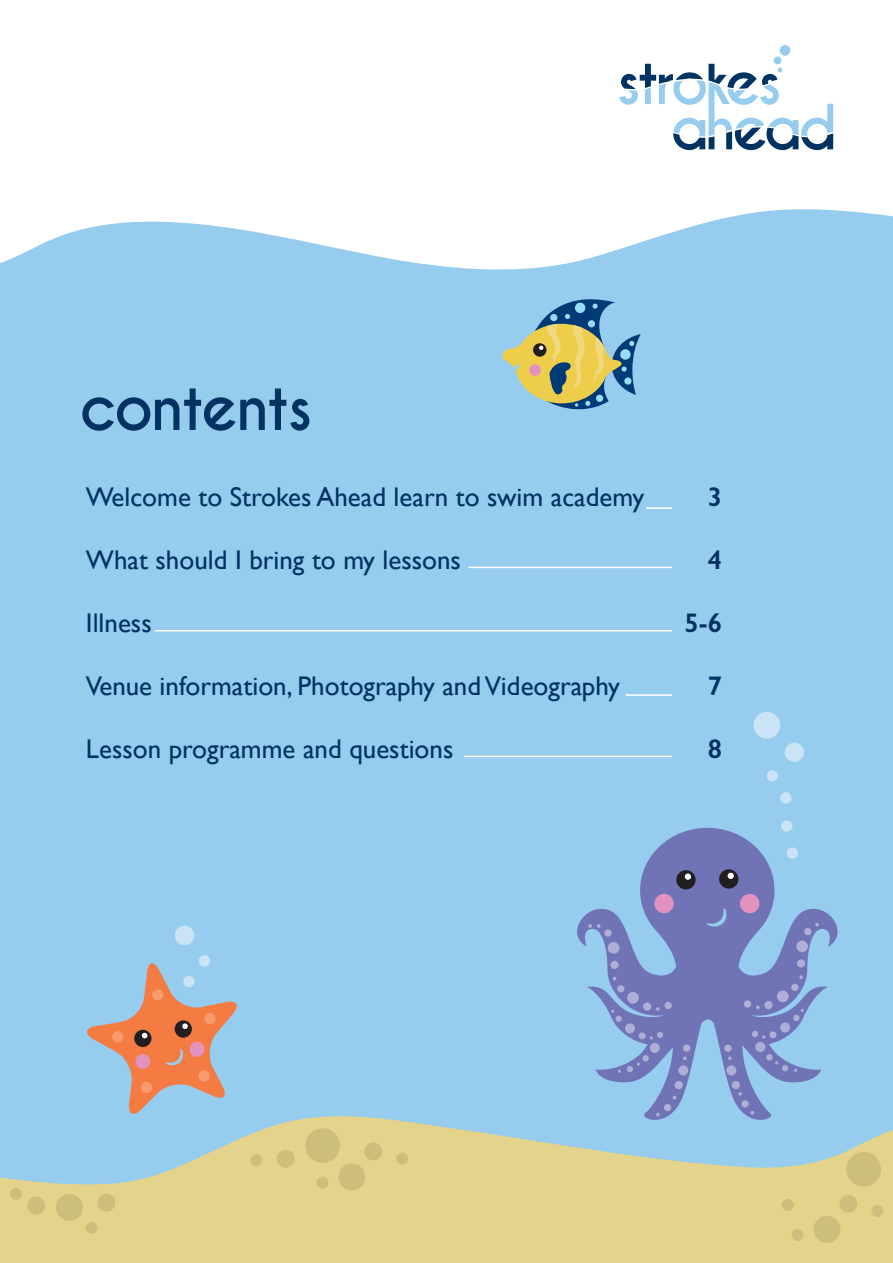
<style>
.page{position:relative;width:893px;height:1263px;background:#fff}
.page>*{position:absolute;margin:0;border:0;box-sizing:border-box;transform-origin:0 0}
.t1{font:700 60px "Caviar Dreams";letter-spacing:-.04em;color:#003361}
.t2{font:27px "Gill Sans";color:#003361}
.t3{font:600 27px "Gill Sans";color:#003361}
</style>
<div class="page">
<div style="left:0;top:137px;width:893px;height:1066px;background:#96ccee"></div>
<svg style="left:0;top:1116px;width:893px;height:147px;fill:#e4d38a"></svg>
<svg style="left:0;top:116px;width:893px;height:154px;fill:#fff"></svg>
<div style="left:305px;top:1128px;width:35px;height:35px;background:#cebe7c;border-radius:50%"></div>
<div style="left:364px;top:1142px;width:18px;height:18px;background:#cebe7c;border-radius:50%"></div>
<div style="left:277px;top:1150px;width:18px;height:18px;background:#cebe7c;border-radius:50%"></div>
<div style="left:250px;top:1154px;width:12px;height:12px;background:#cebe7c;border-radius:50%"></div>
<div style="left:396px;top:1152px;width:12px;height:12px;background:#cebe7c;border-radius:50%"></div>
<div style="left:316px;top:1177px;width:12px;height:11px;background:#cebe7c;border-radius:50%"></div>
<div style="left:338px;top:1163px;width:27px;height:27px;background:#cebe7c;border-radius:50%"></div>
<div style="left:846px;top:1152px;width:35px;height:35px;background:#cebe7c;border-radius:50%"></div>
<div style="left:839px;top:1195px;width:18px;height:18px;background:#cebe7c;border-radius:50%"></div>
<div style="left:782px;top:1199px;width:12px;height:12px;background:#cebe7c;border-radius:50%"></div>
<div style="left:871px;top:1205px;width:12px;height:12px;background:#cebe7c;border-radius:50%"></div>
<div style="left:791px;top:1229px;width:12px;height:12px;background:#cebe7c;border-radius:50%"></div>
<div style="left:814px;top:1216px;width:26px;height:27px;background:#cebe7c;border-radius:50%"></div>
<svg style="left:9px;top:1187px;width:37px;height:29px"></svg>
<svg style="left:54px;top:1192px;width:63px;height:42px;background:#dccb85"></svg>
<div style="left:774px;top:57px;width:7px;height:7px;background:#96ccee;border-radius:50%"></div>
<div style="left:780px;top:45px;width:10px;height:11px;background:#96ccee;border-radius:50%"></div>
<svg style="left:619px;top:64px;width:214px;height:86px"></svg>
<svg style="left:565px;top:828px;width:285px;height:302px"></svg>
<div style="left:719px;top:869px;width:19px;height:20px;background:#231f20;border-radius:50%"></div>
<svg style="left:728px;top:873px;width:6px;height:6px"></svg>
<div style="left:676px;top:870px;width:20px;height:19px;background:#231f20;border-radius:50%"></div>
<div style="left:685px;top:873px;width:6px;height:7px;background:#fff;border-radius:50%"></div>
<div style="left:654px;top:894px;width:20px;height:19px;background:#e391be;border-radius:50%"></div>
<div style="left:740px;top:894px;width:19px;height:19px;background:#e391be;border-radius:50%"></div>
<div style="left:604px;top:929px;width:8px;height:8px;background:#aeaed6;border-radius:50%"></div>
<div style="left:617px;top:985px;width:7px;height:7px;background:#aeaed6;border-radius:50%"></div>
<div style="left:664px;top:1002px;width:8px;height:7px;background:#aeaed6;border-radius:50%"></div>
<div style="left:664px;top:1104px;width:7px;height:7px;background:#aeaed6;border-radius:50%"></div>
<div style="left:683px;top:1044px;width:7px;height:8px;background:#aeaed6;border-radius:50%"></div>
<div style="left:608px;top:942px;width:11px;height:12px;background:#aeaed6;border-radius:50%"></div>
<div style="left:627px;top:992px;width:12px;height:12px;background:#aeaed6;border-radius:50%"></div>
<div style="left:610px;top:961px;width:9px;height:8px;background:#aeaed6;border-radius:50%"></div>
<div style="left:643px;top:1002px;width:8px;height:8px;background:#aeaed6;border-radius:50%"></div>
<div style="left:675px;top:1081px;width:8px;height:8px;background:#aeaed6;border-radius:50%"></div>
<svg style="left:656px;top:1113px;width:4px;height:3px"></svg>
<svg style="left:656px;top:1007px;width:4px;height:4px"></svg>
<svg style="left:683px;top:1056px;width:4px;height:4px"></svg>
<svg style="left:588px;top:924px;width:13px;height:4px"></svg>
<div style="left:804px;top:928px;width:7px;height:7px;background:#aeaed6;border-radius:50%"></div>
<div style="left:791px;top:984px;width:7px;height:7px;background:#aeaed6;border-radius:50%"></div>
<div style="left:744px;top:1000px;width:7px;height:8px;background:#aeaed6;border-radius:50%"></div>
<div style="left:796px;top:940px;width:12px;height:12px;background:#aeaed6;border-radius:50%"></div>
<div style="left:777px;top:990px;width:12px;height:12px;background:#aeaed6;border-radius:50%"></div>
<div style="left:797px;top:959px;width:8px;height:8px;background:#aeaed6;border-radius:50%"></div>
<div style="left:764px;top:1001px;width:9px;height:8px;background:#aeaed6;border-radius:50%"></div>
<svg style="left:799px;top:975px;width:4px;height:4px"></svg>
<svg style="left:756px;top:1005px;width:4px;height:4px"></svg>
<svg style="left:815px;top:923px;width:4px;height:3px"></svg>
<div style="left:642px;top:1055px;width:7px;height:6px;background:#aeaed6;border-radius:50%"></div>
<div style="left:615px;top:1016px;width:7px;height:6px;background:#aeaed6;border-radius:50%"></div>
<div style="left:625px;top:1023px;width:10px;height:10px;background:#aeaed6;border-radius:50%"></div>
<div style="left:650px;top:1043px;width:10px;height:10px;background:#aeaed6;border-radius:50%"></div>
<div style="left:678px;top:1065px;width:10px;height:10px;background:#aeaed6;border-radius:50%"></div>
<div style="left:741px;top:1100px;width:8px;height:7px;background:#aeaed6;border-radius:50%"></div>
<div style="left:724px;top:1044px;width:8px;height:8px;background:#aeaed6;border-radius:50%"></div>
<div style="left:732px;top:1081px;width:8px;height:8px;background:#aeaed6;border-radius:50%"></div>
<svg style="left:738px;top:1092px;width:4px;height:4px"></svg>
<svg style="left:750px;top:1111px;width:4px;height:3px"></svg>
<svg style="left:728px;top:1056px;width:4px;height:4px"></svg>
<div style="left:726px;top:1065px;width:10px;height:10px;background:#aeaed6;border-radius:50%"></div>
<div style="left:639px;top:1032px;width:7px;height:7px;background:#aeaed6;border-radius:50%"></div>
<svg style="left:650px;top:1032px;width:13px;height:7px"></svg>
<svg style="left:627px;top:1062px;width:13px;height:10px"></svg>
<div style="left:780px;top:1022px;width:10px;height:10px;background:#aeaed6;border-radius:50%"></div>
<div style="left:755px;top:1042px;width:10px;height:10px;background:#aeaed6;border-radius:50%"></div>
<div style="left:769px;top:1031px;width:7px;height:7px;background:#aeaed6;border-radius:50%"></div>
<svg style="left:752px;top:1031px;width:13px;height:7px"></svg>
<svg style="left:766px;top:1054px;width:22px;height:17px"></svg>
<svg style="left:793px;top:1009px;width:11px;height:12px"></svg>
<svg style="left:502px;top:299px;width:139px;height:111px"></svg>
<svg style="left:84px;top:963px;width:156px;height:154px"></svg>
<div style="left:135px;top:1054px;width:15px;height:15px;background:#e391be;border-radius:50%"></div>
<div style="left:189px;top:1042px;width:16px;height:15px;background:#e391be;border-radius:50%"></div>
<svg style="left:753px;top:712px;width:51px;height:50px"></svg>
<div style="left:766px;top:770px;width:12px;height:12px;background:#cae4f6;border-radius:50%"></div>
<div style="left:781px;top:820px;width:12px;height:12px;background:#cae4f6;border-radius:50%"></div>
<div style="left:780px;top:792px;width:12px;height:12px;background:#cae4f6;border-radius:50%"></div>
<div style="left:786px;top:847px;width:12px;height:12px;background:#cae4f6;border-radius:50%"></div>
<div style="left:175px;top:926px;width:19px;height:19px;background:#cae4f6;border-radius:50%"></div>
<div style="left:199px;top:955px;width:11px;height:11px;background:#cae4f6;border-radius:50%"></div>
<div style="left:183px;top:976px;width:12px;height:11px;background:#cae4f6;border-radius:50%"></div>
<hr style="left:469px;top:567px;width:203px;height:1px;background:#fff">
<hr style="left:155px;top:630px;width:517px;height:1px;background:#fff">
<hr style="left:646px;top:507px;width:26px;height:2px;background:#fff">
<hr style="left:625px;top:694px;width:47px;height:2px;background:#fff">
<hr style="left:464px;top:756px;width:208px;height:1px;background:#fff">
<h1 class="t1" style="left:80px;top:371px;width:234px">contents</h1>
<p class="t2" style="left:86px;top:481px;width:560px">Welcome to Strokes Ahead learn to swim academy</p>
<p class="t3" style="left:708px;top:480px;width:16px">3</p>
<p class="t2" style="left:86px;top:544px;width:377px">What should I bring to my lessons</p>
<p class="t3" style="left:708px;top:543px;width:16px">4</p>
<p class="t2" style="left:86px;top:607px;width:67px">Illness</p>
<p class="t3" style="left:685px;top:606px;width:39px">5-6</p>
<p class="t2" style="left:86px;top:670px;width:535px">Venue information, Photography and Videography</p>
<p class="t3" style="left:708px;top:669px;width:16px">7</p>
<p class="t2" style="left:86px;top:733px;width:369px">Lesson programme and questions</p>
<p class="t3" style="left:708px;top:732px;width:16px">8</p>
</div>
